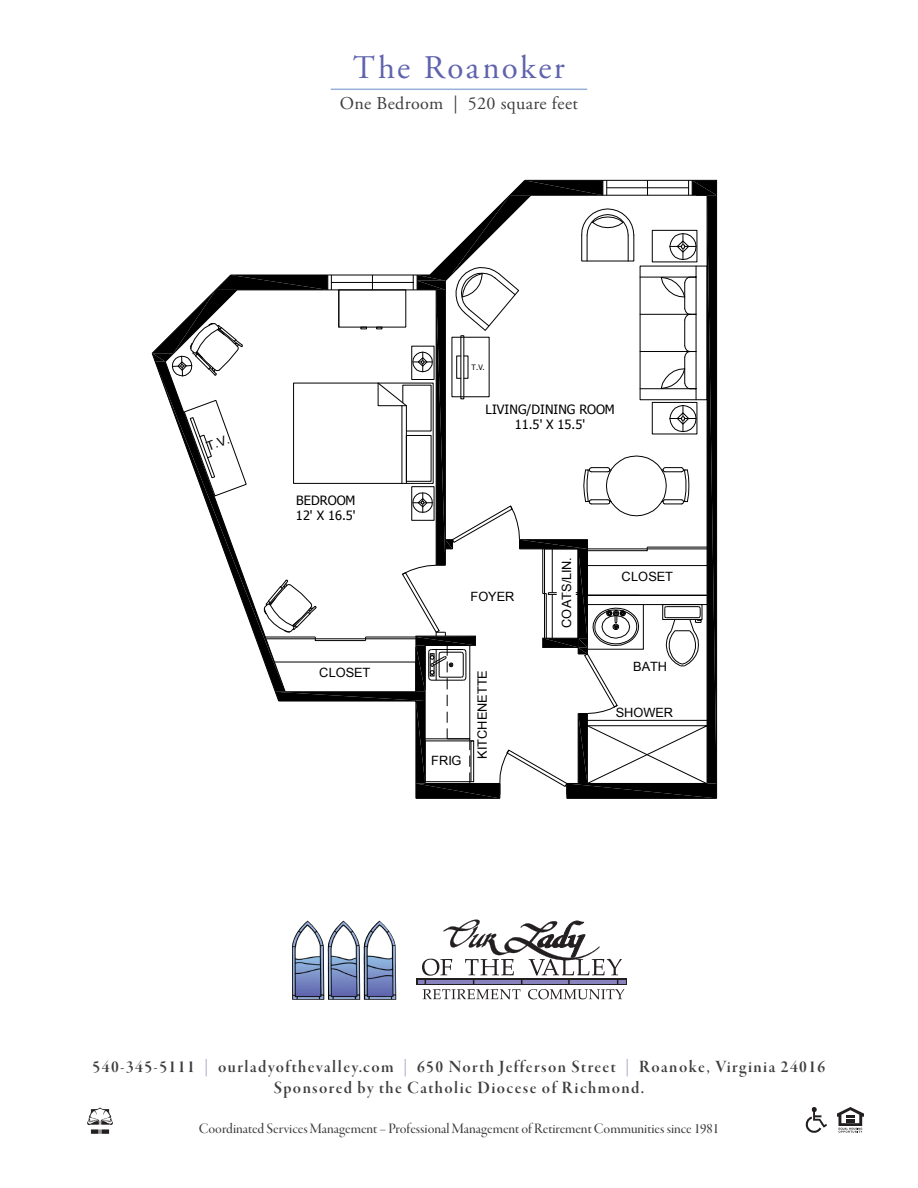
<style>
.page{position:relative;width:918px;height:1188px;background:#fff}
.page>*{position:absolute;margin:0;border:0;box-sizing:border-box;transform-origin:0 0}
.t1{font:33px "Adobe Garamond Pro";letter-spacing:.075em;color:#5f63ad}
.t2{font:18px/21px "Garamond Premr Pro Smbd Disp";letter-spacing:.08em;color:#3e3e3f;text-align:center}
.t3{font:18px "Adobe Garamond Pro";letter-spacing:.02em;color:#3e3e3f}
.t4{font:15px "Garamond Premr Pro Med Disp";color:#3e3e3f}
.t5{font:12.75px "Arial";color:#000}
.t6{font:12.75px/15.5px "Tahoma";color:#000;text-align:center}
.t7{font:7.5px "Tahoma";color:#000}
.s1{color:#afa1c4}
</style>
<div class="page">
<svg style="left:805px;top:1107px;width:22px;height:26px"></svg>
<svg style="left:837px;top:1107px;width:27px;height:26px"></svg>
<img style="left:87px;top:1107px;width:26px;height:26px">
<svg style="left:416px;top:978px;width:211px;height:7px"></svg>
<hr style="left:418px;top:980px;width:207px;height:3px;background:#8781bd">
<svg style="left:422px;top:920px;width:202px;height:79px"></svg>
<img style="left:292px;top:921px;width:104px;height:79px">
<hr style="left:331px;top:89px;width:256px;height:1px;background:#98b0d9">
<hr style="left:416px;top:798px;width:84px;height:1px;background:#000">
<svg style="left:152px;top:180px;width:565px;height:618px"></svg>
<p class="t1" style="left:353px;top:48px;width:213px">The Roanoker</p>
<p class="t3" style="left:340px;top:92px;width:240px">One Bedroom | 520 square feet</p>
<p class="t7" style="left:472px;top:362px;width:15px">T.V.</p>
<p class="t5" style="left:204px;top:439px;width:25px;rotate:-20deg">T.V.</p>
<p class="t6" style="left:296px;top:491px;width:61px;text-align:left">BEDROOM<br>12' X 16.5'</p>
<p class="t5" style="left:319px;top:664px;width:53px">CLOSET</p>
<p class="t6" style="left:486px;top:401px;width:131px">LIVING/DINING ROOM<br>11.5' X 15.5'</p>
<p class="t5" style="left:470px;top:588px;width:46px">FOYER</p>
<p class="t5" style="left:431px;top:752px;width:32px">FRIG</p>
<p class="t5" style="left:474px;top:759px;width:90px;rotate:-90deg">KITCHENETTE</p>
<p class="t5" style="left:558px;top:628px;width:73px;rotate:-90deg">COATS/LIN.</p>
<p class="t5" style="left:622px;top:569px;width:53px">CLOSET</p>
<p class="t5" style="left:633px;top:658px;width:35px">BATH</p>
<p class="t5" style="left:616px;top:705px;width:59px">SHOWER</p>
<p class="t2" style="left:93px;top:1057px;width:734px">540-345-5111 <span class="s1">|</span> ourladyofthevalley.com <span class="s1">|</span> 650 North Jefferson Street <span class="s1">|</span> Roanoke, Virginia 24016<br>Sponsored by the Catholic Diocese of Richmond.</p>
<p class="t4" style="left:199px;top:1120px;width:522px">Coordinated Services Management – Professional Management of Retirement Communities since 1981</p>
</div>
